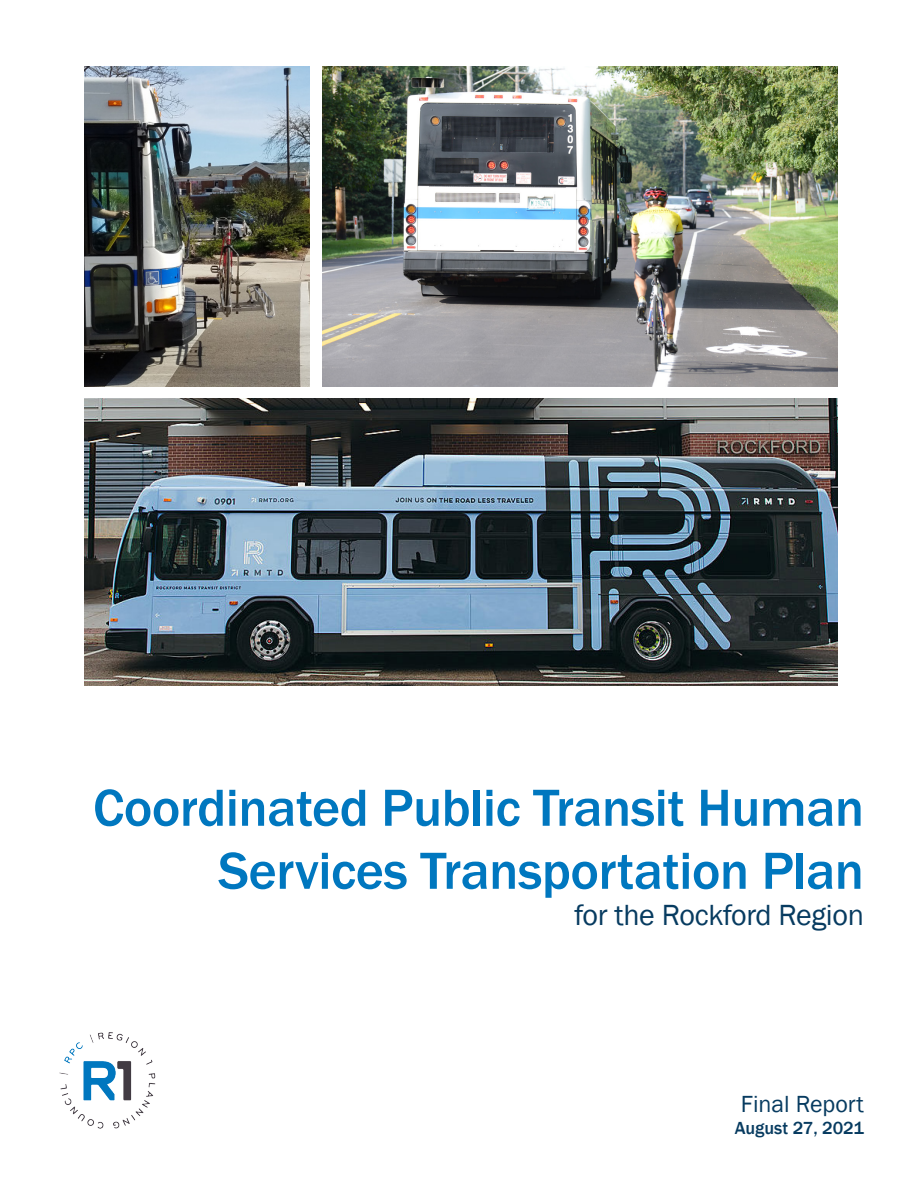
<style>
.page{position:relative;width:918px;height:1188px;background:#fff}
.page>*{position:absolute;margin:0;border:0;box-sizing:border-box;transform-origin:0 0}
.t1{font:500 54px/63px "Franklin Gothic";letter-spacing:-.01em;color:#0077bf;text-align:right}
.t2{font:30px "Franklin Gothic";letter-spacing:-.01em;color:#073b60}
.t3{font:24px "Franklin Gothic";color:#073b60}
.t4{font:500 18px "Franklin Gothic";color:#073b60}
</style>
<div class="page">
<img style="left:59px;top:1033px;width:97px;height:95px">
<img style="left:84px;top:67px;width:226px;height:320px">
<img style="left:323px;top:67px;width:515px;height:320px">
<img style="left:84px;top:399px;width:754px;height:287px">
<p class="t1" style="left:93px;top:777px;width:773px">Coordinated Public Transit Human<br>Services Transportation Plan</p>
<p class="t2" style="left:574px;top:896px;width:291px">for the Rockford Region</p>
<p class="t3" style="left:741px;top:1090px;width:125px">Final Report</p>
<p class="t4" style="left:735px;top:1117px;width:131px">August 27, 2021</p>
</div>
